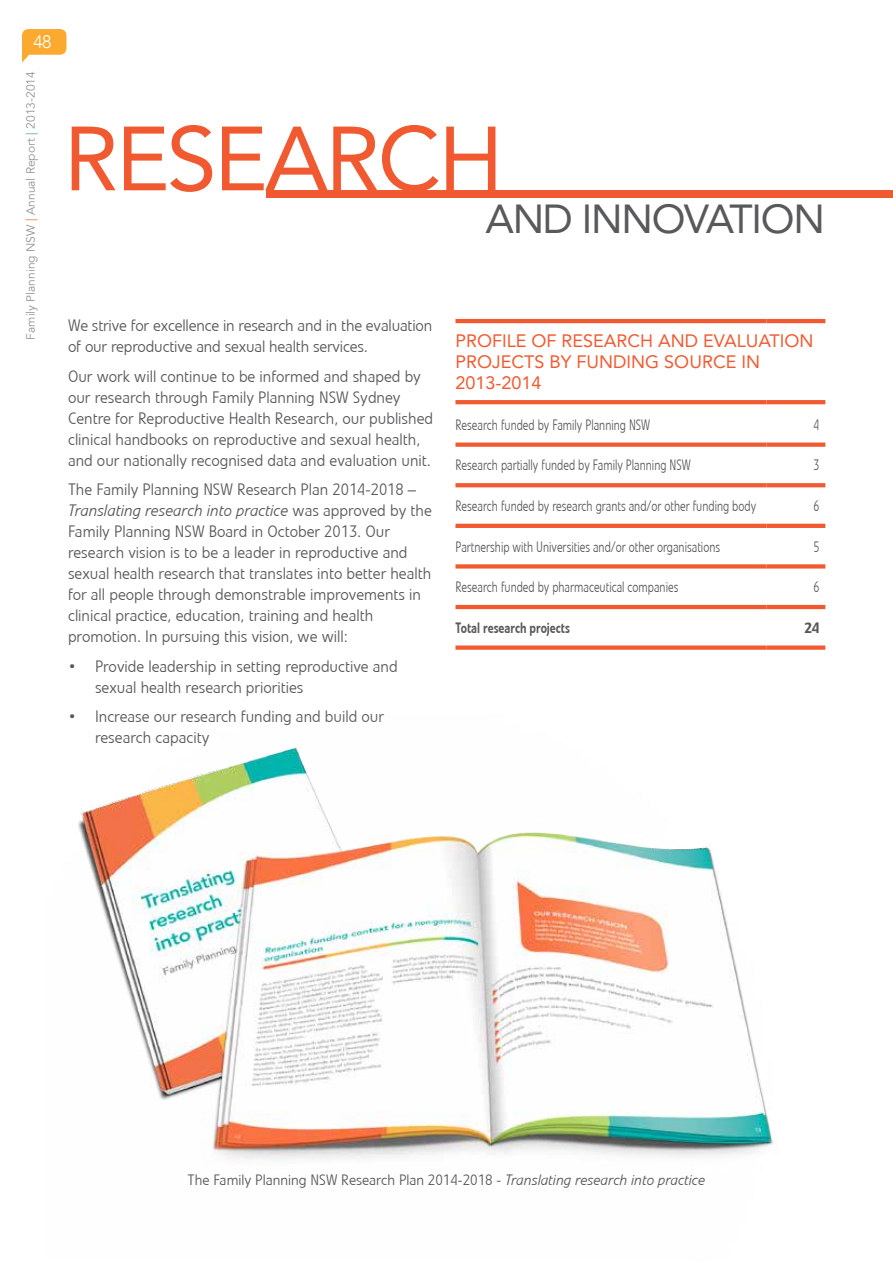
<style>
.page{position:relative;width:893px;height:1263px;background:#fff}
.page>*{position:absolute;margin:0;border:0;box-sizing:border-box;transform-origin:0 0}
.t1{font:90px "Avenir LT";letter-spacing:-.03em;color:#f15a31}
.t2{font:40.5px "Avenir LT";letter-spacing:-.03em;color:#58595b}
.t3{font:18px/21px "Avenir LT";color:#f15a31}
.t4{font:300 18px "Avenir LT";color:#fff}
.t5{font:300 16.5px/21px "Linotype Veto";color:#58595b}
.t6{font:300 15px "Linotype Veto";color:#58595b;scale:.79 1}
.t7{font:300 15px "Linotype Veto";color:#58595b}
.t8{font:500 15px "Linotype Veto";color:#58595b;scale:.79 1}
.t9{font:500 15px "Linotype Veto";color:#58595b}
.t10{font:12px "Avenir LT";color:#939598}
.s1{font-family:"Avenir";font-weight:800;color:#f9a987}
.s2{font-family:"Avenir";font-weight:800;color:#98cbc8}
.s3{font-style:italic}
</style>
<div class="page">
<svg style="left:22px;top:29px;width:45px;height:34px"></svg>
<div style="left:266px;top:190px;width:627px;height:8px;background:#f15a31"></div>
<hr style="left:455px;top:319px;width:311px;height:4px;background:#f15a31">
<hr style="left:766px;top:319px;width:59px;height:4px;background:#f15a31">
<hr style="left:455px;top:400px;width:311px;height:4px;background:#f15a31">
<hr style="left:766px;top:400px;width:59px;height:4px;background:#f15a31">
<div style="left:455px;top:442px;width:311px;height:5px;background:#f15a31"></div>
<div style="left:766px;top:442px;width:59px;height:5px;background:#f15a31"></div>
<svg style="left:455px;top:483px;width:311px;height:4px"></svg>
<svg style="left:766px;top:483px;width:59px;height:4px"></svg>
<hr style="left:455px;top:524px;width:311px;height:4px;background:#f15a31">
<hr style="left:766px;top:524px;width:59px;height:4px;background:#f15a31">
<svg style="left:455px;top:564px;width:311px;height:4px"></svg>
<svg style="left:766px;top:564px;width:59px;height:4px"></svg>
<hr style="left:455px;top:605px;width:311px;height:4px;background:#f15a31">
<hr style="left:766px;top:605px;width:59px;height:4px;background:#f15a31">
<div style="left:455px;top:645px;width:311px;height:5px;background:#f15a31"></div>
<div style="left:766px;top:645px;width:59px;height:5px;background:#f15a31"></div>
<img style="left:78px;top:747px;width:696px;height:413px">
<p class="t4" style="left:33px;top:31px;width:20px">48</p>
<p class="t10" style="left:24px;top:339px;width:270px;rotate:-90deg">Family Planning NSW <span class="s1">|</span> Annual Report <span class="s2">|</span> 2013-2014</p>
<h1 class="t1" style="left:64px;top:107px;width:441px">RESEARCH</h1>
<h2 class="t2" style="left:485px;top:195px;width:341px">AND INNOVATION</h2>
<p class="t5" style="left:68px;top:315px;width:366px">We strive for excellence in research and in the evaluation of our reproductive and sexual health services.</p>
<p class="t5" style="left:68px;top:366px;width:367px">Our work will continue to be informed and shaped by our research through Family Planning NSW Sydney Centre for Reproductive Health Research, our published clinical handbooks on reproductive and sexual health, and our nationally recognised data and evaluation unit.</p>
<p class="t5" style="left:68px;top:479px;width:365px">The Family Planning NSW Research Plan 2014-2018 – <span class="s3">Translating research into practice</span> was approved by the Family Planning NSW Board in October 2013. Our research vision is to be a leader in reproductive and sexual health research that translates into better health for all people through demonstrable improvements in clinical practice, education, training and health promotion. In pursuing this vision, we will:</p>
<p class="t5" style="left:95px;top:656px;width:304px;text-indent:-27px">• Provide leadership in setting reproductive and sexual health research priorities</p>
<p class="t5" style="left:95px;top:706px;width:290px;text-indent:-27px">• Increase our research funding and build our research capacity</p>
<p class="t3" style="left:455px;top:331px;width:360px">PROFILE OF RESEARCH AND EVALUATION<br>PROJECTS BY FUNDING SOURCE IN<br>2013-2014</p>
<p class="t6" style="left:455px;top:416px;width:248px">Research funded by Family Planning NSW</p>
<p class="t6" style="left:813px;top:416px;width:9px">4</p>
<p class="t6" style="left:455px;top:456px;width:299px">Research partially funded by Family Planning NSW</p>
<p class="t6" style="left:813px;top:456px;width:9px">3</p>
<p class="t6" style="left:455px;top:497px;width:382px">Research funded by research grants and/or other funding body</p>
<p class="t6" style="left:813px;top:497px;width:9px">6</p>
<p class="t6" style="left:455px;top:538px;width:337px">Partnership with Universities and/or other organisations</p>
<p class="t6" style="left:813px;top:538px;width:9px">5</p>
<p class="t6" style="left:455px;top:578px;width:284px">Research funded by pharmaceutical companies</p>
<p class="t6" style="left:813px;top:578px;width:9px">6</p>
<p class="t8" style="left:455px;top:618px;width:147px">Total research projects</p>
<p class="t9" style="left:804px;top:618px;width:16px">24</p>
<p class="t7" style="left:188px;top:1171px;width:519px">The Family Planning NSW Research Plan 2014-2018 - <span class="s3">Translating research into practice</span></p>
</div>
